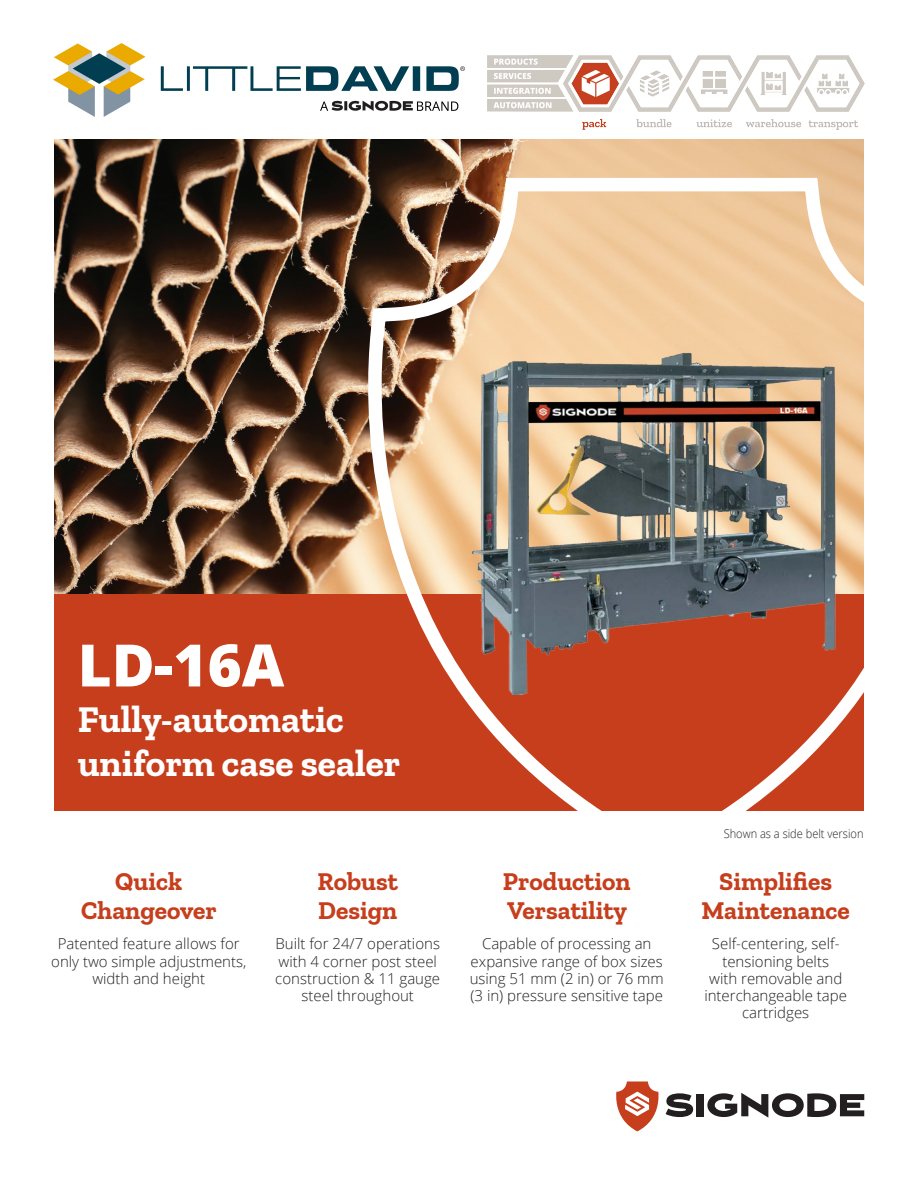
<style>
.page{position:relative;width:918px;height:1188px;background:#fff}
.page>*{position:absolute;margin:0;border:0;box-sizing:border-box;transform-origin:0 0}
.PRODUCT_NAME_-_Front{font:800 58.5px "Open Sans";color:#fff}
.t1{font:700 37.5px/43.5px "Zilla Slab";color:#fff}
.t2{font:700 25.5px/28.5px "Zilla Slab";color:#c63e1c;text-align:center}
.t3{font:300 15px/17.2px "Open Sans";color:#231f20;text-align:center}
.t4{font:300 12px "Open Sans";color:#231f20;scale:.92 1}
</style>
<div class="page">
<svg style="left:616px;top:1082px;width:43px;height:49px"></svg>
<svg style="left:666px;top:1093px;width:27px;height:24px"></svg>
<div style="left:697px;top:1094px;width:7px;height:22px;background:#231f20"></div>
<svg style="left:707px;top:1093px;width:157px;height:25px"></svg>
<img style="left:54px;top:140px;width:810px;height:454px">
<div style="left:54px;top:594px;width:810px;height:216px;background:#c63e1c"></div>
<svg style="left:355px;top:170px;width:509px;height:641px"></svg>
<img style="left:471px;top:352px;width:372px;height:343px">
<img style="left:488px;top:56px;width:376px;height:73px">
<img style="left:53px;top:43px;width:411px;height:73px">
<p class="PRODUCT_NAME_-_Front" style="left:78px;top:621px;width:208px">LD-16A</p>
<p class="t1" style="left:78px;top:698px;width:324px">Fully-automatic uniform case sealer</p>
<p class="t4" style="left:724px;top:825px;width:153px">Shown as a side belt version</p>
<p class="t2" style="left:81px;top:868px;width:137px">Quick<br>Changeover</p>
<p class="t2" style="left:318px;top:868px;width:82px;text-align:left">Robust<br>Design</p>
<p class="t2" style="left:503px;top:868px;width:129px;text-align:left">Production<br>Versatility</p>
<p class="t2" style="left:702px;top:868px;width:150px">Simplifies<br>Maintenance</p>
<p class="t3" style="left:51px;top:935px;width:197px">Patented feature allows for only two simple adjustments, width and height</p>
<p class="t3" style="left:275px;top:935px;width:166px">Built for 24/7 operations with 4 corner post steel construction &amp; 11 gauge steel throughout</p>
<p class="t3" style="left:470px;top:935px;width:196px">Capable of processing an expansive range of box sizes using 51 mm (2 in) or 76 mm (3 in) pressure sensitive tape</p>
<p class="t3" style="left:704px;top:935px;width:144px">Self-centering, self&shy;tensioning belts<br>with removable and interchangeable tape cartridges</p>
</div>
